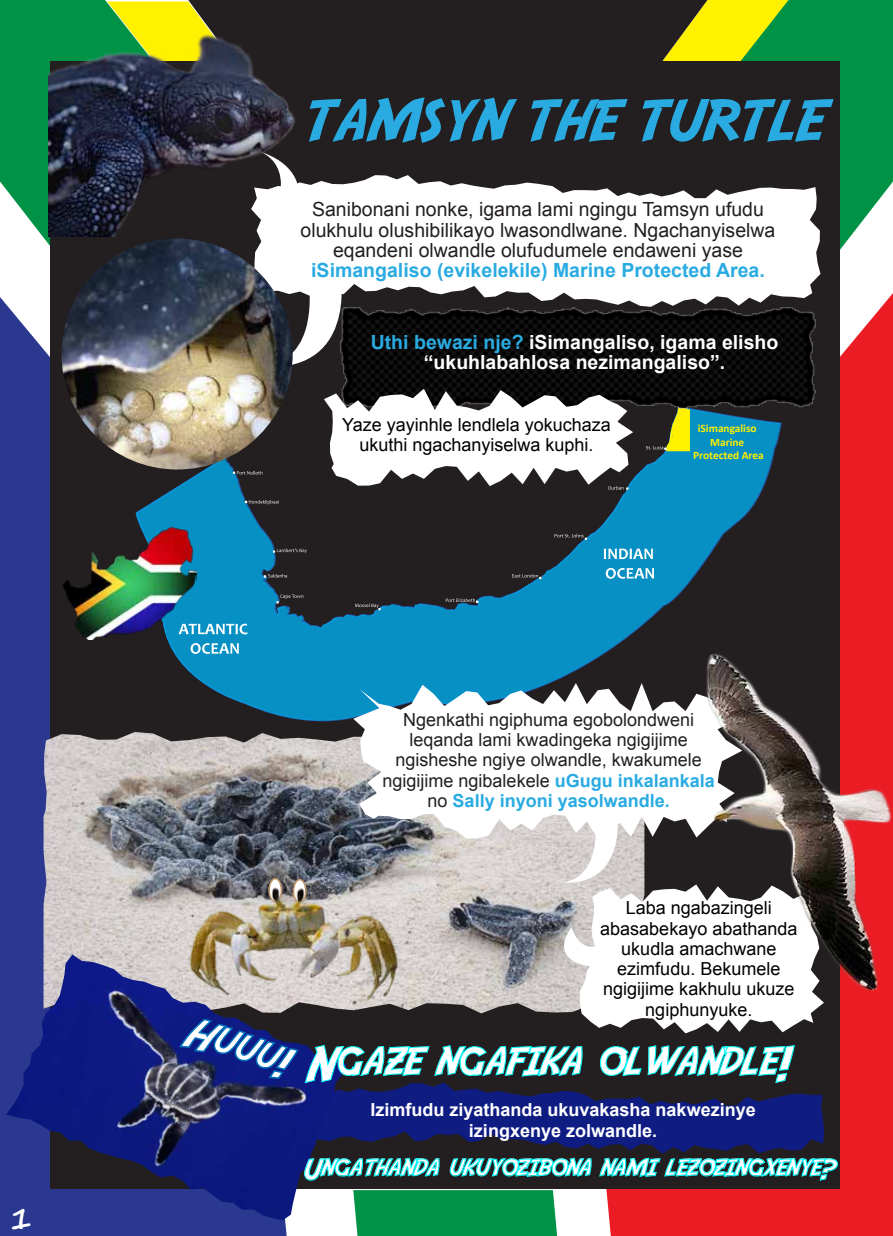
<style>
.page{position:relative;width:893px;height:1236px;background:#fff}
.page>*{position:absolute;margin:0;border:0;box-sizing:border-box;transform-origin:0 0}
.t1{font:57px "Adventure";color:#29abe2}
.t2{font:48px "Adventure";color:#fff}
.t3{font:45px "Adventure";color:#fff}
.t4{font:700 30px "Segoe Print";color:#fff}
.t5{font:28.5px "Adventure";color:#fff}
.t6{font:19.5px/20.2px "Arial";color:#231f20;text-align:center}
.t7{font:700 19.5px/20.2px "Arial";color:#fff;text-align:center}
.t8{font:700 19.5px "Arial";color:#29abe2}
.t9{font:18px/20.2px "Arial";color:#000;text-align:center}
.t10{font:18px/20.2px "Arial";color:#231f20;text-align:center}
.t11{font:700 18px/20.2px "Arial";color:#fff;text-align:center}
.t12{font:700 11.4px/13.6px "Calibri";color:#fff100;text-align:center}
.s1{color:#29abe2}
.s2{font-weight:700;color:#29abe2}
</style>
<div class="page">
<div style="left:0;top:297px;width:286px;height:939px;background:#2b388f"></div>
<div style="left:606px;top:294px;width:286px;height:942px;background:#ec1c24"></div>
<div style="left:353px;top:1190px;width:204px;height:46px;background:#009345"></div>
<div style="left:51px;top:62px;width:789px;height:1128px;background:#231f20"></div>
<svg style="left:0;top:0;width:892px;height:255px"></svg>
<svg style="left:256px;top:266px;width:29px;height:46px"></svg>
<img style="left:44px;top:732px;width:309px;height:223px">
<img style="left:6px;top:955px;width:341px;height:265px">
<svg style="left:135px;top:512px;width:218px;height:227px"></svg>
<svg style="left:136px;top:407px;width:636px;height:314px"></svg>
<svg style="left:273px;top:549px;width:34px;height:4px"></svg>
<svg style="left:355px;top:604px;width:26px;height:6px"></svg>
<svg style="left:233px;top:471px;width:29px;height:4px"></svg>
<svg style="left:554px;top:534px;width:40px;height:6px"></svg>
<svg style="left:196px;top:624px;width:51px;height:10px"></svg>
<svg style="left:190px;top:643px;width:49px;height:11px"></svg>
<svg style="left:512px;top:574px;width:30px;height:5px"></svg>
<svg style="left:446px;top:598px;width:32px;height:9px"></svg>
<svg style="left:244px;top:500px;width:35px;height:5px"></svg>
<svg style="left:276px;top:595px;width:27px;height:20px"></svg>
<svg style="left:262px;top:574px;width:25px;height:15px"></svg>
<svg style="left:604px;top:549px;width:49px;height:10px"></svg>
<svg style="left:605px;top:568px;width:49px;height:11px"></svg>
<svg style="left:353px;top:683px;width:343px;height:122px;background:#dbe5e9"></svg>
<img style="left:696px;top:646px;width:196px;height:353px">
<img style="left:62px;top:527px;width:134px;height:113px">
<img style="left:48px;top:29px;width:250px;height:208px">
<img style="left:62px;top:238px;width:230px;height:232px;border-radius:116px">
<img style="left:285px;top:252px;width:585px;height:212px">
<svg style="left:324px;top:385px;width:366px;height:105px"></svg>
<img style="left:178px;top:805px;width:659px;height:376px">
<h3 class="t4" style="left:10px;top:1190px;width:23px">1</h3>
<h1 class="t1" style="left:302px;top:82px;width:522px">TAMSYN THE TURTLE</h1>
<p class="t6" style="left:300px;top:200px;width:476px">Sanibonani nonke, igama lami ngingu Tamsyn ufudu olukhulu olushibilikayo lwasondlwane. Ngachanyiselwa eqandeni olwandle olufudumele endaweni yase</p>
<p class="t8" style="left:311px;top:257px;width:455px">iSimangaliso (evikelekile) Marine Protected Area.</p>
<p class="t8" style="left:403px;top:320px;width:140px">Did you know?</p>
<p class="t7" style="left:371px;top:333px;width:409px"><span class="s1">Uthi bewazi nje?</span> iSimangaliso, igama elisho “ukuhlabahlosa nezimangaliso”.</p>
<p class="t9" style="left:342px;top:415px;width:270px">Yaze yayinhle lendlela yokuchaza ukuthi ngachanyiselwa kuphi.</p>
<p class="t12" style="left:693px;top:422px;width:72px">iSimangaliso<br>Marine<br>Protected Area</p>
<p class="t10" style="left:382px;top:710px;width:334px">Ngenkathi ngiphuma egobolondweni leqanda lami kwadingeka ngigijime ngisheshe ngiye olwandle, kwakumele ngigijime ngibalekele <span class="s2">uGugu inkalankala </span>no <span class="s2">Sally inyoni yasolwandle.</span></p>
<p class="t9" style="left:600px;top:898px;width:199px">Laba ngabazingeli abasabekayo abathanda ukudla amachwane ezimfudu. Bekumele ngigijime kakhulu ukuze ngiphunyuke.</p>
<h3 class="t3" style="left:196px;top:1002px;width:107px;rotate:19deg">Huuu!</h3>
<h2 class="t2" style="left:305px;top:1032px;width:483px">Ngaze ngafika olwandle!</h2>
<p class="t11" style="left:370px;top:1100px;width:387px">Izimfudu ziyathanda ukuvakasha nakwezinye izingxenye zolwandle.</p>
<h3 class="t5" style="left:302px;top:1150px;width:534px">Ungathanda ukuyozibona nami lezozingxenye?</h3>
</div>
